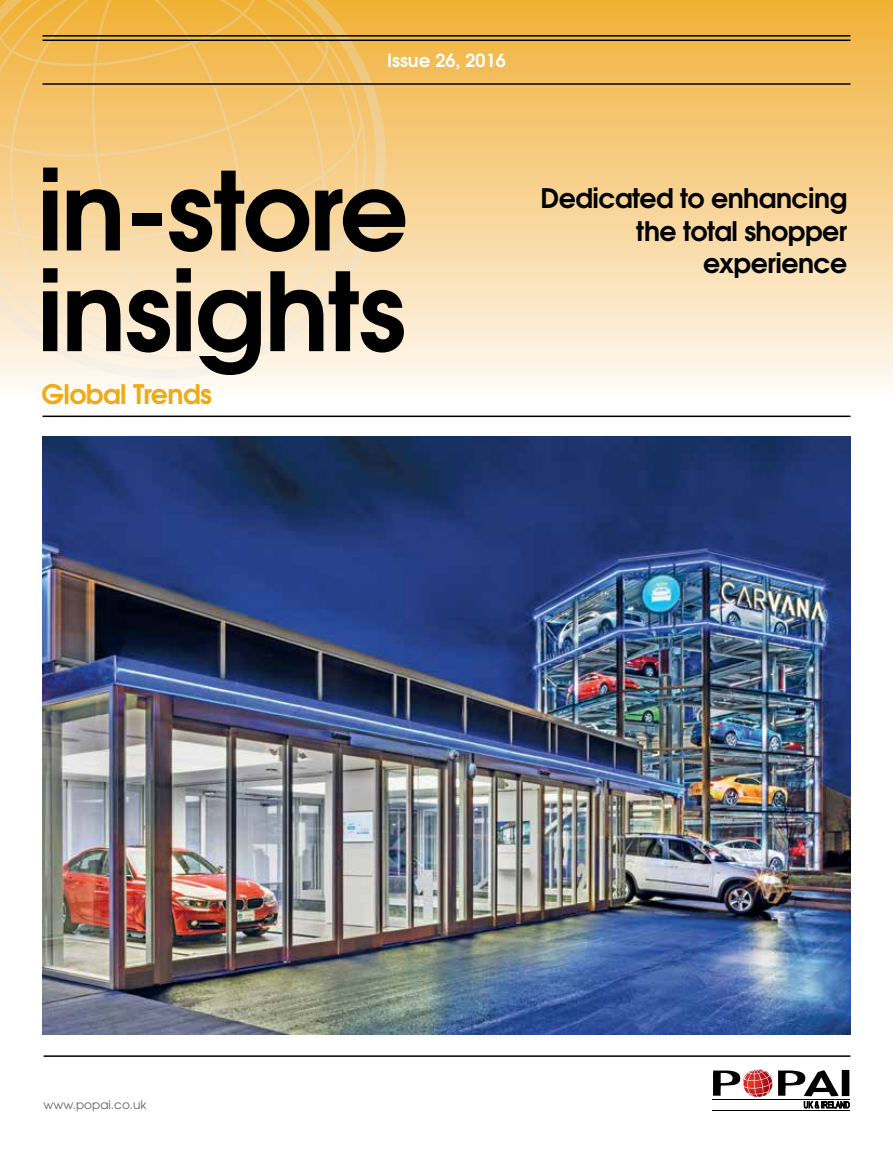
<style>
.page{position:relative;width:893px;height:1149px;background:#fff}
.page>*{position:absolute;margin:0;border:0;box-sizing:border-box;transform-origin:0 0}
.t1{font:700 108px/100.5px "Te X Gyre Adventor";letter-spacing:-.015em;color:#000}
.t2{font:700 26.85px/32.2px "Te X Gyre Adventor";letter-spacing:-.02em;color:#000;text-align:right}
.t3{font:700 26.85px "Te X Gyre Adventor";letter-spacing:-.02em;color:#efaa15}
.t4{font:700 18px "Te X Gyre Adventor";color:#fff}
.t5{font:12px "Te X Gyre Adventor";color:#6a696a}
</style>
<div class="page">
<div style="left:0;top:0;width:893px;height:399px;background:linear-gradient(to bottom,#f1af35,#fffaf7)"></div>
<svg style="left:0;top:0;width:386px;height:379px;background:#f6d394"></svg>
<hr style="left:43px;top:83px;width:807px;height:2px;background:#000">
<hr style="left:43px;top:39px;width:807px;height:2px;background:#000">
<hr style="left:43px;top:35px;width:807px;height:2px;background:#000">
<svg style="left:712px;top:1070px;width:138px;height:39px"></svg>
<hr style="left:712px;top:1098px;width:138px;height:1px;background:#000">
<hr style="left:712px;top:1110px;width:138px;height:1px;background:#000">
<svg style="left:713px;top:1069px;width:136px;height:38px"></svg>
<hr style="left:44px;top:1054px;width:806px;height:2px;background:#000">
<hr style="left:43px;top:415px;width:807px;height:2px;background:#000">
<img style="left:43px;top:436px;width:807px;height:597px">
<p class="t4" style="left:387px;top:45px;width:120px">Issue 26, 2016</p>
<h1 class="t1" style="left:37px;top:150px;width:373px">in-store insights</h1>
<p class="t3" style="left:41px;top:371px;width:172px">Global Trends</p>
<p class="t2" style="left:541px;top:180px;width:308px">Dedicated to enhancing the total shopper experience</p>
<p class="t5" style="left:44px;top:1094px;width:104px">www.popai.co.uk</p>
</div>
